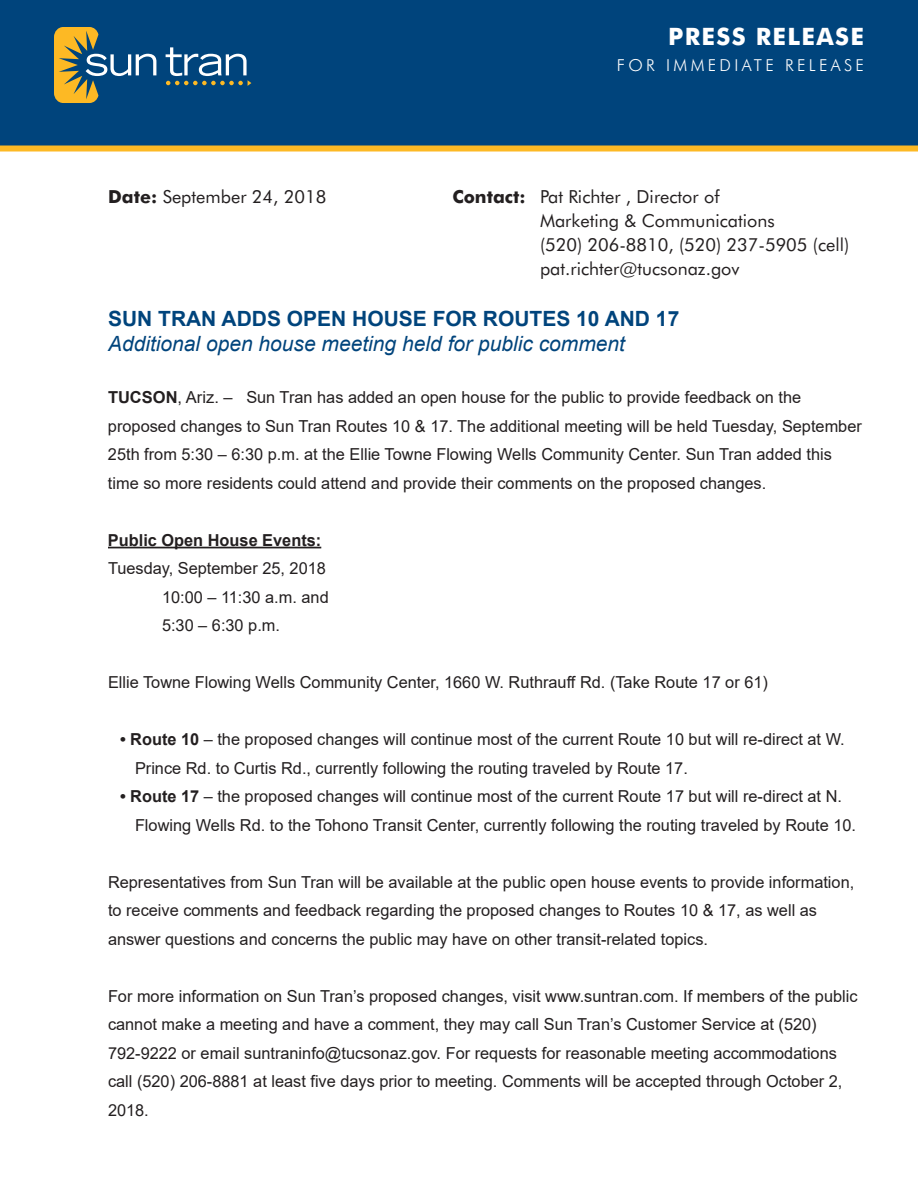
<style>
.page{position:relative;width:918px;height:1188px;background:#fff}
.page>*{position:absolute;margin:0;border:0;box-sizing:border-box;transform-origin:0 0}
.t1{font:700 24px "Futura BT";letter-spacing:.055em;color:#fff}
.t2{font:italic 21px "Arial";color:#00447c}
.t3{font:700 21px "Arial";color:#00447c}
.t4{font:18px/24px "Futura BT";color:#231f20}
.t5{font:16.5px/28.5px "Arial";color:#231f20}
.t6{font:700 16.5px "Arial";color:#231f20}
.t7{font:300 16.5px "Futura BT";letter-spacing:.2em;color:#fff}
.s1{font-weight:700}
</style>
<div class="page">
<div style="left:0;top:0;width:918px;height:149px;background:#00447c"></div>
<div style="left:0;top:146px;width:918px;height:6px;background:#fdb924"></div>
<svg style="left:166px;top:47px;width:85px;height:39px"></svg>
<svg style="left:54px;top:27px;width:102px;height:76px"></svg>
<hr style="left:108px;top:547px;width:213px;height:1px;background:#231f20">
<h1 class="t1" style="left:668px;top:22px;width:197px">PRESS RELEASE</h1>
<p class="t7" style="left:617px;top:55px;width:249px">FOR IMMEDIATE RELEASE</p>
<p class="t4" style="left:108px;top:184px;width:220px"><span class="s1">Date:</span> September 24, 2018</p>
<p class="t4" style="left:540px;top:184px;width:311px;text-indent:-88px"><span class="s1">Contact:</span> Pat Richter , Director of<br>Marketing &amp; Communications<br>(520) 206-8810, (520) 237-5905 (cell) pat.richter@tucsonaz.gov</p>
<p class="t3" style="left:108px;top:303px;width:573px">SUN TRAN ADDS OPEN HOUSE FOR ROUTES 10 AND 17</p>
<p class="t2" style="left:108px;top:330px;width:519px">Additional open house meeting held for public comment</p>
<p class="t5" style="left:108px;top:383px;width:755px"><span class="s1">TUCSON</span>, Ariz. – Sun Tran has added an open house for the public to provide feedback on the proposed changes to Sun Tran Routes 10 &amp; 17. The additional meeting will be held Tuesday, September 25th from 5:30 – 6:30 p.m. at the Ellie Towne Flowing Wells Community Center. Sun Tran added this time so more residents could attend and provide their comments on the proposed changes.</p>
<p class="t6" style="left:108px;top:528px;width:215px">Public Open House Events:</p>
<p class="t5" style="left:162px;top:554px;width:168px;text-indent:-54px">Tuesday, September 25, 2018<br>10:00 – 11:30 a.m. and<br>5:30 – 6:30 p.m.</p>
<p class="t5" style="left:108px;top:668px;width:661px">Ellie Towne Flowing Wells Community Center, 1660 W. Ruthrauff Rd. (Take Route 17 or 61)</p>
<p class="t5" style="left:135px;top:725px;width:711px;text-indent:-15px"><span class="s1">• Route 10</span> – the proposed changes will continue most of the current Route 10 but will re-direct at W.<br>Prince Rd. to Curtis Rd., currently following the routing traveled by Route 17.</p>
<p class="t5" style="left:135px;top:782px;width:723px;text-indent:-15px"><span class="s1">• Route 17</span> – the proposed changes will continue most of the current Route 17 but will re-direct at N.<br>Flowing Wells Rd. to the Tohono Transit Center, currently following the routing traveled by Route 10.</p>
<p class="t5" style="left:108px;top:868px;width:748px">Representatives from Sun Tran will be available at the public open house events to provide information, to receive comments and feedback regarding the proposed changes to Routes 10 &amp; 17, as well as answer questions and concerns the public may have on other transit-related topics.</p>
<p class="t5" style="left:108px;top:982px;width:751px">For more information on Sun Tran’s proposed changes, visit www.suntran.com. If members of the public cannot make a meeting and have a comment, they may call Sun Tran’s Customer Service at (520)<br>792-9222 or email suntraninfo@tucsonaz.gov. For requests for reasonable meeting accommodations call (520) 206-8881 at least five days prior to meeting. Comments will be accepted through October 2, 2018.</p>
</div>
